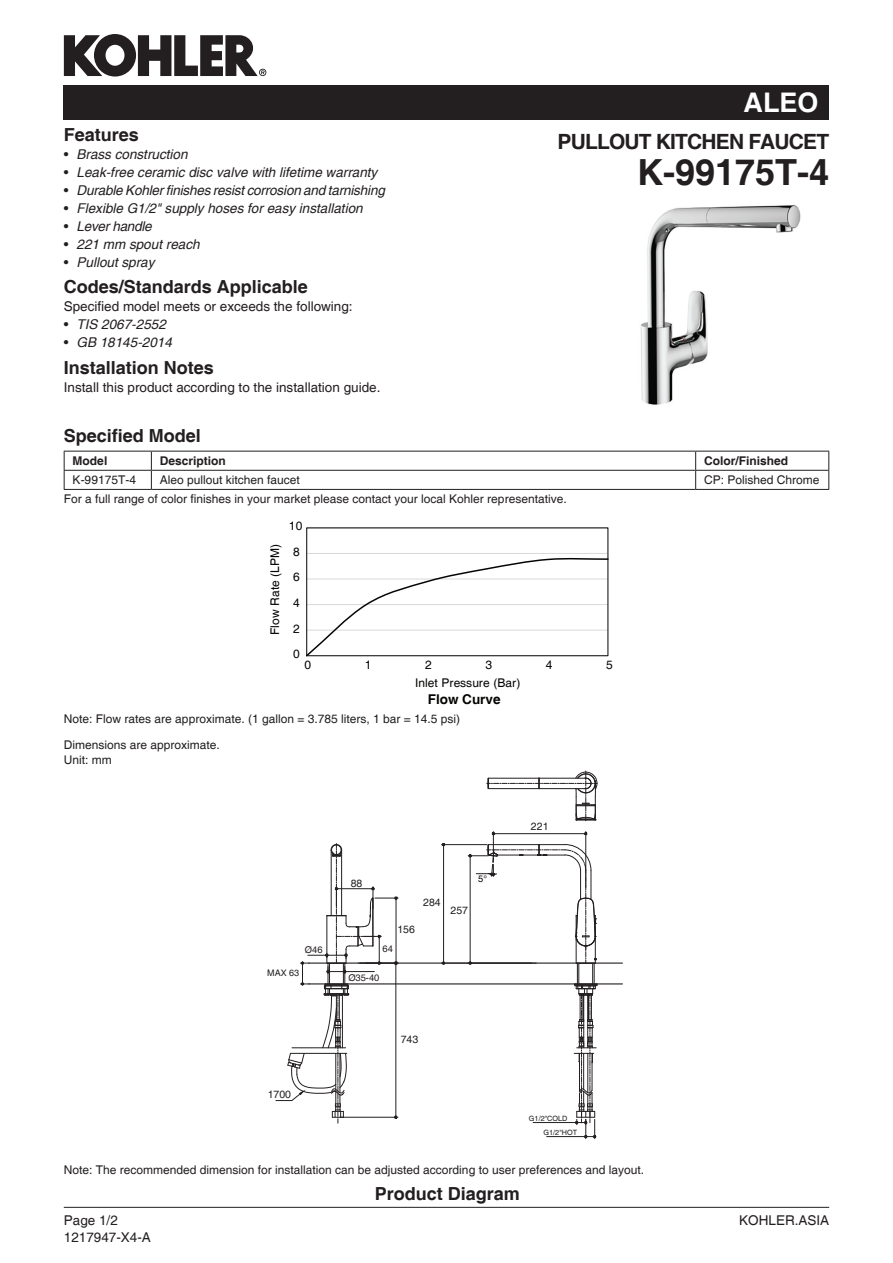
<style>
.page{position:relative;width:893px;height:1263px;background:#fff}
.page>*{position:absolute;margin:0;border:0;box-sizing:border-box;transform-origin:0 0}
.t1{font:700 36px "Helvetica";color:#231f20}
.t2{font:700 27px "Helvetica";color:#fff}
.t3{font:700 21px "Helvetica";letter-spacing:-.04em;color:#231f20}
.t4{font:700 18px "Helvetica";color:#231f20}
.t5{font:italic 13.5px "Helvetica";color:#231f20}
.t6{font:13.5px/16.5px "Helvetica";color:#231f20}
.t7{font:italic 13.5px "Helvetica";letter-spacing:-.02em;color:#231f20}
.t8{font:700 13.5px "Helvetica";color:#040503}
.t9{font:12px/15px "Helvetica";color:#231f20}
.t10{font:12px "Helvetica";color:#040503}
.t11{font:700 12px "Helvetica";color:#231f20}
.t12{font:10.5px "Helvetica";color:#231f20}
.t13{font:9.3px "Helvetica";color:#231f20}
.t14{font:9.3px "Helvetica";color:#040503}
.t15{font:9px "Helvetica";color:#231f20}
.t16{font:7.2px/14.2px "Helvetica";color:#231f20}
.s1{font-style:normal}
</style>
<div class="page">
<svg style="left:64px;top:34px;width:202px;height:43px"></svg>
<hr style="left:64px;top:1207px;width:765px;height:1px;background:#231f20">
<div style="left:64px;top:85px;width:765px;height:34px;background:#231f20"></div>
<hr style="left:151px;top:489px;width:545px;height:1px;background:#231f20">
<hr style="left:696px;top:489px;width:133px;height:1px;background:#231f20">
<hr style="left:64px;top:451px;width:87px;height:1px;background:#231f20">
<svg style="left:64px;top:451px;width:1px;height:38px"></svg>
<hr style="left:151px;top:451px;width:545px;height:1px;background:#231f20">
<svg style="left:151px;top:451px;width:1px;height:38px"></svg>
<hr style="left:696px;top:451px;width:133px;height:1px;background:#231f20">
<svg style="left:695px;top:451px;width:1px;height:38px"></svg>
<svg style="left:828px;top:451px;width:1px;height:38px"></svg>
<hr style="left:64px;top:470px;width:87px;height:1px;background:#231f20">
<hr style="left:151px;top:470px;width:545px;height:1px;background:#231f20">
<hr style="left:696px;top:470px;width:133px;height:1px;background:#231f20">
<hr style="left:64px;top:489px;width:87px;height:1px;background:#231f20">
<hr style="left:307px;top:553px;width:301px;height:1px;background:#dad9d8">
<svg style="left:306px;top:556px;width:303px;height:101px"></svg>
<img style="left:640px;top:205px;width:161px;height:200px">
<svg style="left:487px;top:771px;width:110px;height:50px"></svg>
<hr style="left:441px;top:844px;width:46px;height:1px;background:#231f20">
<hr style="left:443px;top:846px;width:1px;height:115px;background:#231f20">
<svg style="left:468px;top:831px;width:130px;height:308px"></svg>
<svg style="left:276px;top:843px;width:122px;height:280px"></svg>
<hr style="left:309px;top:962px;width:313px;height:2px;background:#231f20">
<hr style="left:309px;top:983px;width:313px;height:1px;background:#231f20">
<h3 class="t4" style="left:64px;top:123px;width:77px">Features</h3>
<p class="t5" style="left:64px;top:146px;width:125px"><span class="s1">•</span> Brass construction</p>
<p class="t5" style="left:64px;top:164px;width:315px"><span class="s1">•</span> Leak-free ceramic disc valve with lifetime warranty</p>
<p class="t5" style="left:64px;top:182px;width:323px"><span class="s1">•</span> Durable Kohler finishes resist corrosion and tarnishing</p>
<p class="t5" style="left:64px;top:200px;width:300px"><span class="s1">•</span> Flexible G1/2" supply hoses for easy installation</p>
<p class="t7" style="left:64px;top:218px;width:89px"><span class="s1">•</span> Lever handle</p>
<p class="t5" style="left:64px;top:236px;width:137px"><span class="s1">•</span> 221 mm spout reach</p>
<p class="t5" style="left:64px;top:254px;width:92px"><span class="s1">•</span> Pullout spray</p>
<h3 class="t4" style="left:64px;top:276px;width:246px">Codes/Standards Applicable</h3>
<p class="t6" style="left:64px;top:299px;width:290px">Specified model meets or exceeds the following:</p>
<p class="t5" style="left:64px;top:317px;width:104px"><span class="s1">•</span> TIS 2067-2552</p>
<p class="t5" style="left:64px;top:335px;width:110px"><span class="s1">•</span> GB 18145-2014</p>
<h3 class="t4" style="left:64px;top:356px;width:152px">Installation Notes</h3>
<p class="t6" style="left:64px;top:379px;width:318px">Install this product according to the installation guide.</p>
<h3 class="t4" style="left:64px;top:425px;width:139px">Specified Model</h3>
<h2 class="t2" style="left:744px;top:86px;width:77px">ALEO</h2>
<h3 class="t3" style="left:558px;top:128px;width:273px">PULLOUT KITCHEN FAUCET</h3>
<h1 class="t1" style="left:637px;top:150px;width:194px">K-99175T-4</h1>
<p class="t11" style="left:73px;top:453px;width:36px">Model</p>
<p class="t11" style="left:160px;top:453px;width:68px">Description</p>
<p class="t11" style="left:704px;top:453px;width:86px">Color/Finished</p>
<p class="t9" style="left:73px;top:473px;width:65px">K-99175T-4</p>
<p class="t9" style="left:160px;top:473px;width:142px">Aleo pullout kitchen faucet</p>
<p class="t9" style="left:704px;top:473px;width:117px">CP: Polished Chrome</p>
<p class="t9" style="left:64px;top:492px;width:504px">For a full range of color finishes in your market please contact your local Kohler representative.</p>
<p class="t10" style="left:268px;top:635px;width:92px;rotate:-90deg">Flow Rate (LPM)</p>
<p class="t10" style="left:289px;top:519px;width:15px">10</p>
<p class="t10" style="left:293px;top:545px;width:8px">8</p>
<p class="t10" style="left:293px;top:570px;width:8px">6</p>
<p class="t10" style="left:293px;top:596px;width:8px">4</p>
<p class="t10" style="left:293px;top:621px;width:8px">2</p>
<p class="t10" style="left:293px;top:647px;width:8px">0</p>
<p class="t10" style="left:305px;top:658px;width:8px">0</p>
<p class="t10" style="left:365px;top:658px;width:8px">1</p>
<p class="t10" style="left:425px;top:658px;width:8px">2</p>
<p class="t10" style="left:485px;top:658px;width:8px">3</p>
<p class="t10" style="left:546px;top:658px;width:8px">4</p>
<p class="t10" style="left:606px;top:658px;width:8px">5</p>
<p class="t10" style="left:415px;top:676px;width:107px">Inlet Pressure (Bar)</p>
<p class="t8" style="left:428px;top:691px;width:74px">Flow Curve</p>
<p class="t9" style="left:64px;top:712px;width:398px">Note: Flow rates are approximate. (1 gallon = 3.785 liters, 1 bar = 14.5 psi)</p>
<p class="t9" style="left:64px;top:737px;width:158px">Dimensions are approximate.<br>Unit: mm</p>
<p class="t13" style="left:305px;top:944px;width:19px">Ø46</p>
<p class="t15" style="left:267px;top:968px;width:34px">MAX 63</p>
<p class="t12" style="left:268px;top:1088px;width:25px">1700</p>
<p class="t12" style="left:351px;top:877px;width:13px">88</p>
<p class="t12" style="left:397px;top:923px;width:19px">156</p>
<p class="t13" style="left:383px;top:943px;width:12px">64</p>
<p class="t13" style="left:348px;top:972px;width:33px">Ø35-40</p>
<p class="t12" style="left:423px;top:896px;width:19px">284</p>
<p class="t12" style="left:451px;top:904px;width:19px">257</p>
<p class="t14" style="left:478px;top:874px;width:10px">5°</p>
<p class="t12" style="left:401px;top:1033px;width:19px">743</p>
<p class="t12" style="left:531px;top:820px;width:19px">221</p>
<p class="t16" style="left:544px;top:1111px;width:35px;text-indent:-15px">G1/2"COLD<br>G1/2"HOT</p>
<p class="t9" style="left:64px;top:1162px;width:582px">Note: The recommended dimension for installation can be adjusted according to user preferences and layout.</p>
<p class="t6" style="left:64px;top:1213px;width:89px">Page 1/2<br>1217947-X4-A</p>
<h3 class="t4" style="left:375px;top:1182px;width:147px">Product Diagram</h3>
<p class="t6" style="left:739px;top:1213px;width:92px">KOHLER.ASIA</p>
</div>
